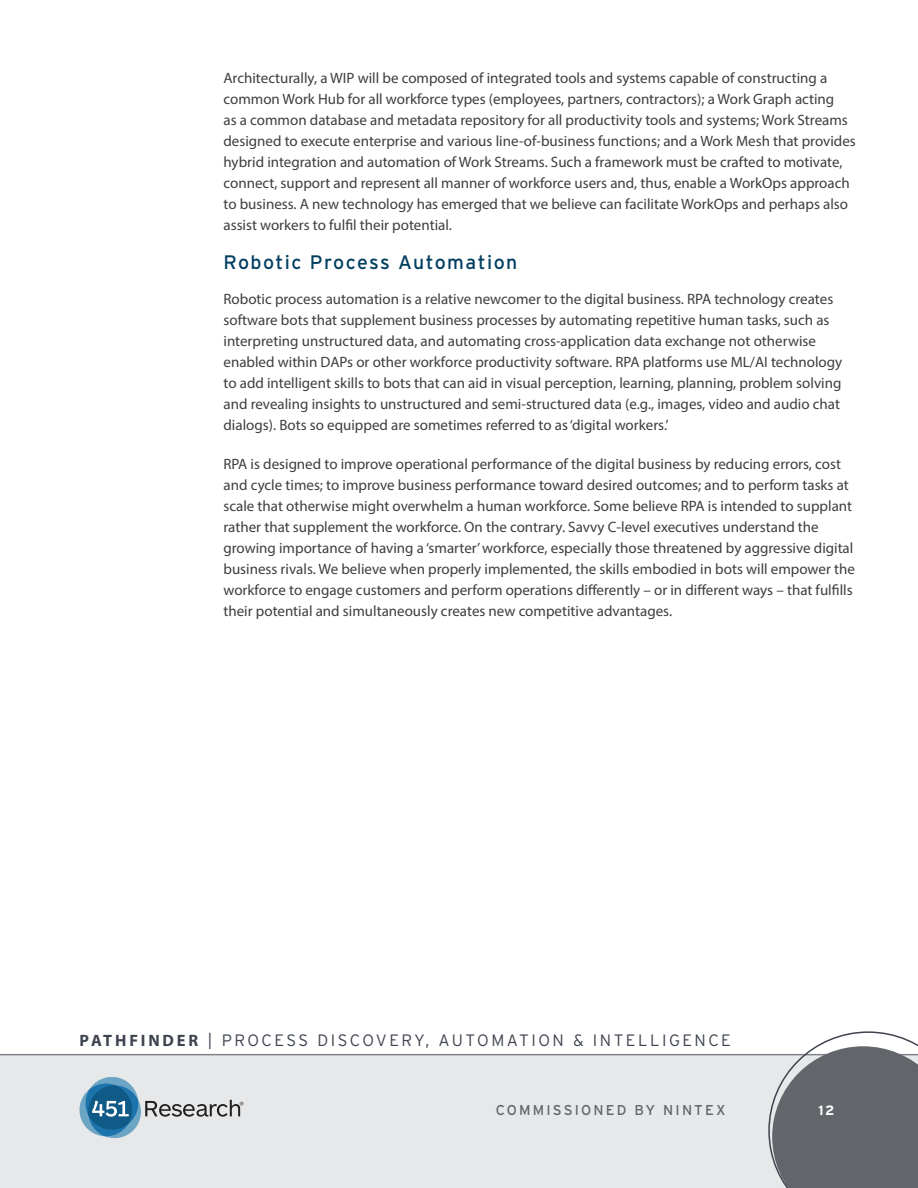
<style>
.page{position:relative;width:918px;height:1188px;background:#fff}
.page>*{position:absolute;margin:0;border:0;box-sizing:border-box;transform-origin:0 0}
.Header_2{font:19.5px "Interstate";letter-spacing:.075em;color:#003e60}
.t1{font:300 16.5px "Interstate";letter-spacing:.15em;color:#3e444f}
.t2{font:15px/21px "Myriad Pro";color:#3e3e3f}
.t3{font:14.25px "Interstate";letter-spacing:.15em;color:#62656a}
.t4{font:700 13.5px "Interstate";color:#fff}
.s1{font-family:"Myriad Pro";font-weight:700}
</style>
<div class="page">
<div style="left:0;top:1054px;width:918px;height:134px;background:#e7e8e9"></div>
<hr style="left:0;top:1054px;width:918px;height:1px;background:#80838a">
<svg style="left:79px;top:1076px;width:164px;height:63px"></svg>
<svg style="left:768px;top:1031px;width:150px;height:157px"></svg>
<p class="t2" style="left:224px;top:67px;width:634px">Architecturally, a WIP will be composed of integrated tools and systems capable of constructing a common Work Hub for all workforce types (employees, partners, contractors); a Work Graph acting<br>as a common database and metadata repository for all productivity tools and systems; Work Streams designed to execute enterprise and various line-of-business functions; and a Work Mesh that provides hybrid integration and automation of Work Streams. Such a framework must be crafted to motivate, connect, support and represent all manner of workforce users and, thus, enable a WorkOps approach to business. A new technology has emerged that we believe can facilitate WorkOps and perhaps also assist workers to fulfil their potential.</p>
<p class="Header_2" style="left:224px;top:251px;width:295px">Robotic Process Automation</p>
<p class="t2" style="left:224px;top:288px;width:620px">Robotic process automation is a relative newcomer to the digital business. RPA technology creates software bots that supplement business processes by automating repetitive human tasks, such as interpreting unstructured data, and automating cross-application data exchange not otherwise enabled within DAPs or other workforce productivity software. RPA platforms use ML/AI technology to add intelligent skills to bots that can aid in visual perception, learning, planning, problem solving and revealing insights to unstructured and semi-structured data (e.g., images, video and audio chat dialogs). Bots so equipped are sometimes referred to as ‘digital workers.’</p>
<p class="t2" style="left:224px;top:453px;width:633px">RPA is designed to improve operational performance of the digital business by reducing errors, cost and cycle times; to improve business performance toward desired outcomes; and to perform tasks at scale that otherwise might overwhelm a human workforce. Some believe RPA is intended to supplant rather that supplement the workforce. On the contrary. Savvy C-level executives understand the growing importance of having a ‘smarter’ workforce, especially those threatened by aggressive digital business rivals. We believe when properly implemented, the skills embodied in bots will empower the workforce to engage customers and perform operations differently – or in different ways – that fulfills their potential and simultaneously creates new competitive advantages.</p>
<p class="t1" style="left:80px;top:1030px;width:653px"><span class="s1">PATHFINDER</span> | PROCESS DISCOVERY, AUTOMATION &amp; INTELLIGENCE</p>
<p class="t3" style="left:496px;top:1102px;width:231px">COMMISSIONED BY NINTEX</p>
<p class="t4" style="left:818px;top:1102px;width:17px">12</p>
</div>
